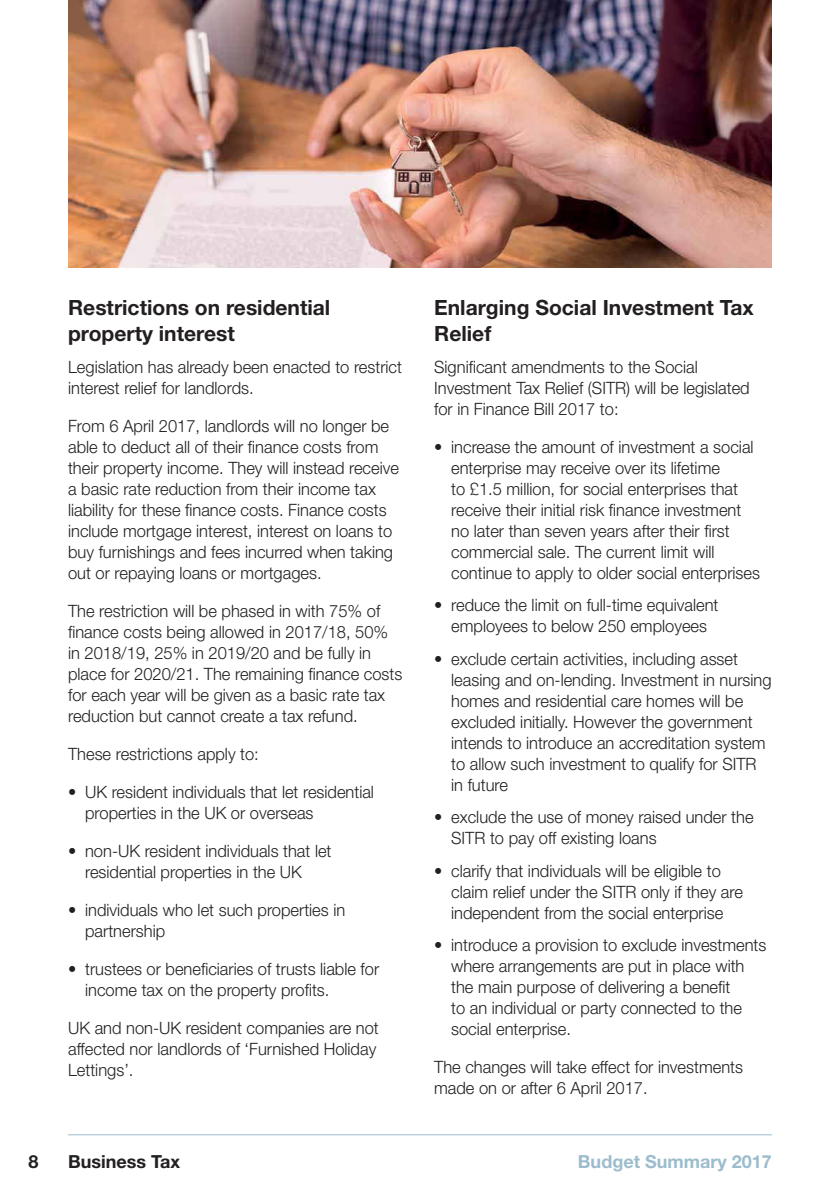
<style>
.page{position:relative;width:840px;height:1191px;background:#fff}
.page>*{position:absolute;margin:0;border:0;box-sizing:border-box;transform-origin:0 0}
.t1{font:700 21px/26px "Helvetica Neue";color:#231f20}
.t2{font:700 18px "Helvetica Neue";color:#9cbccd}
.t3{font:700 18px "Helvetica Neue";color:#231f20}
.t4{font:300 17px/21px "Helvetica Neue";color:#231f20}
.s1{font-weight:400}
</style>
<div class="page">
<hr style="left:68px;top:1134px;width:703px;height:1px;background:#9cbccd">
<img style="left:68px;top:0;width:703px;height:268px">
<p class="t1" style="left:68px;top:294px;width:264px">Restrictions on residential property interest</p>
<p class="t4" style="left:68px;top:356px;width:335px">Legislation has already been enacted to restrict interest relief for landlords.</p>
<p class="t4" style="left:68px;top:415px;width:332px">From 6 April 2017, landlords will no longer be able to deduct all of their finance costs from their property income. They will instead receive a basic rate reduction from their income tax liability for these finance costs. Finance costs include mortgage interest, interest on loans to buy furnishings and fees incurred when taking out or repaying loans or mortgages.</p>
<p class="t4" style="left:68px;top:600px;width:335px">The restriction will be phased in with 75% of finance costs being allowed in 2017/18, 50% in 2018/19, 25% in 2019/20 and be fully in place for 2020/21. The remaining finance costs for each year will be given as a basic rate tax reduction but cannot create a tax refund.</p>
<p class="t4" style="left:68px;top:743px;width:192px">These restrictions apply to:</p>
<p class="t4" style="left:85px;top:781px;width:290px;text-indent:-17px"><span class="s1">•</span> UK resident individuals that let residential properties in the UK or overseas</p>
<p class="t4" style="left:85px;top:840px;width:248px;text-indent:-17px"><span class="s1">•</span> non-UK resident individuals that let residential properties in the UK</p>
<p class="t4" style="left:85px;top:899px;width:261px;text-indent:-17px"><span class="s1">•</span> individuals who let such properties in partnership</p>
<p class="t4" style="left:85px;top:958px;width:295px;text-indent:-17px"><span class="s1">•</span> trustees or beneficiaries of trusts liable for income tax on the property profits.</p>
<p class="t4" style="left:68px;top:1017px;width:312px">UK and non-UK resident companies are not affected nor landlords of ‘Furnished Holiday<br>Lettings’.</p>
<p class="t1" style="left:434px;top:294px;width:321px">Enlarging Social Investment Tax<br>Relief</p>
<p class="t4" style="left:434px;top:356px;width:317px">Significant amendments to the Social<br>Investment Tax Relief (SITR) will be legislated for in Finance Bill 2017 to:</p>
<p class="t4" style="left:451px;top:436px;width:310px;text-indent:-17px"><span class="s1">•</span> increase the amount of investment a social enterprise may receive over its lifetime<br>to £1.5 million, for social enterprises that receive their initial risk finance investment no later than seven years after their first commercial sale. The current limit will continue to apply to older social enterprises</p>
<p class="t4" style="left:434px;top:594px;width:285px;text-align:center"><span class="s1">•</span> reduce the limit on full-time equivalent employees to below 250 employees</p>
<p class="t4" style="left:451px;top:648px;width:322px;text-indent:-17px"><span class="s1">•</span> exclude certain activities, including asset leasing and on-lending. Investment in nursing homes and residential care homes will be excluded initially. However the government intends to introduce an accreditation system to allow such investment to qualify for SITR in future</p>
<p class="t4" style="left:451px;top:806px;width:304px;text-indent:-17px"><span class="s1">•</span> exclude the use of money raised under the<br>SITR to pay off existing loans</p>
<p class="t4" style="left:451px;top:859px;width:293px;text-indent:-17px"><span class="s1">•</span> clarify that individuals will be eligible to claim relief under the SITR only if they are independent from the social enterprise</p>
<p class="t4" style="left:451px;top:934px;width:316px;text-indent:-17px"><span class="s1">•</span> introduce a provision to exclude investments where arrangements are put in place with the main purpose of delivering a benefit<br>to an individual or party connected to the social enterprise.</p>
<p class="t4" style="left:434px;top:1056px;width:310px">The changes will take effect for investments made on or after 6 April 2017.</p>
<p class="t3" style="left:28px;top:1150px;width:12px">8</p>
<p class="t3" style="left:68px;top:1150px;width:113px">Business Tax</p>
<p class="t2" style="left:577px;top:1150px;width:195px">Budget Summary 2017</p>
</div>
